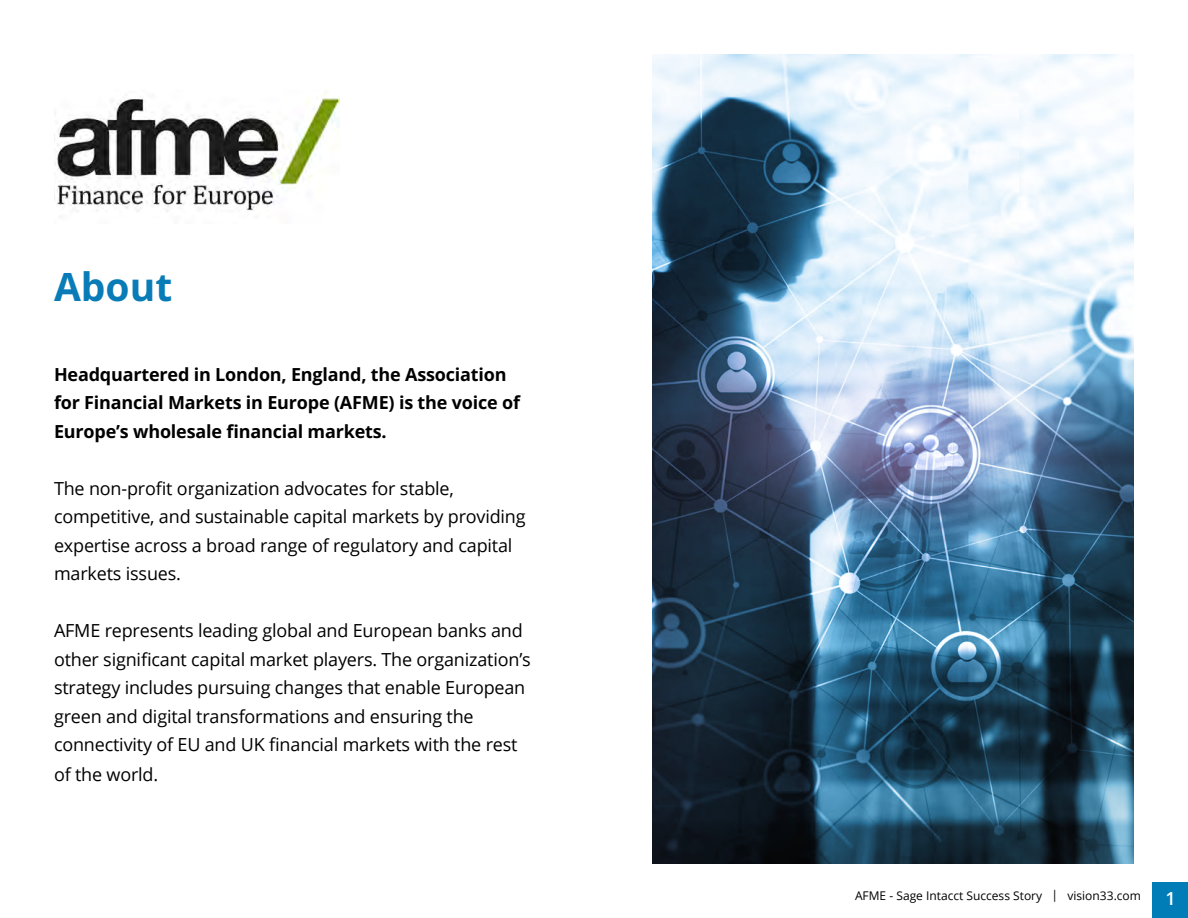
<style>
.page{position:relative;width:1188px;height:918px;background:#fff}
.page>*{position:absolute;margin:0;border:0;box-sizing:border-box;transform-origin:0 0}
.t1{font:700 39px "Open Sans";color:#097cb7}
.t2{font:18px/28.8px "Open Sans";letter-spacing:-.01em;color:#000}
.t3{font:700 18px/28.5px "Open Sans";letter-spacing:-.01em;color:#000}
.t4{font:600 18px "Open Sans";color:#fff}
.t5{font:12px "Open Sans";color:#000}
</style>
<div class="page">
<div style="left:1152px;top:882px;width:36px;height:36px;background:#007cb6"></div>
<img style="left:54px;top:94px;width:285px;height:118px">
<svg style="left:652px;top:54px;width:482px;height:810px;background:#6a8599"></svg>
<h1 class="t1" style="left:54px;top:259px;width:120px">About</h1>
<p class="t3" style="left:54px;top:360px;width:468px">Headquartered in London, England, the Association for Financial Markets in Europe (AFME) is the voice of<br>Europe’s wholesale financial markets.</p>
<p class="t2" style="left:54px;top:474px;width:473px">The non-profit organization advocates for stable, competitive, and sustainable capital markets by providing expertise across a broad range of regulatory and capital markets issues.</p>
<p class="t2" style="left:54px;top:616px;width:478px">AFME represents leading global and European banks and other significant capital market players. The organization’s strategy includes pursuing changes that enable European green and digital transformations and ensuring the connectivity of EU and UK financial markets with the rest of the world.</p>
<p class="t5" style="left:855px;top:888px;width:287px">AFME - Sage Intacct Success Story | vision33.com</p>
<p class="t4" style="left:1165px;top:886px;width:12px">1</p>
</div>
